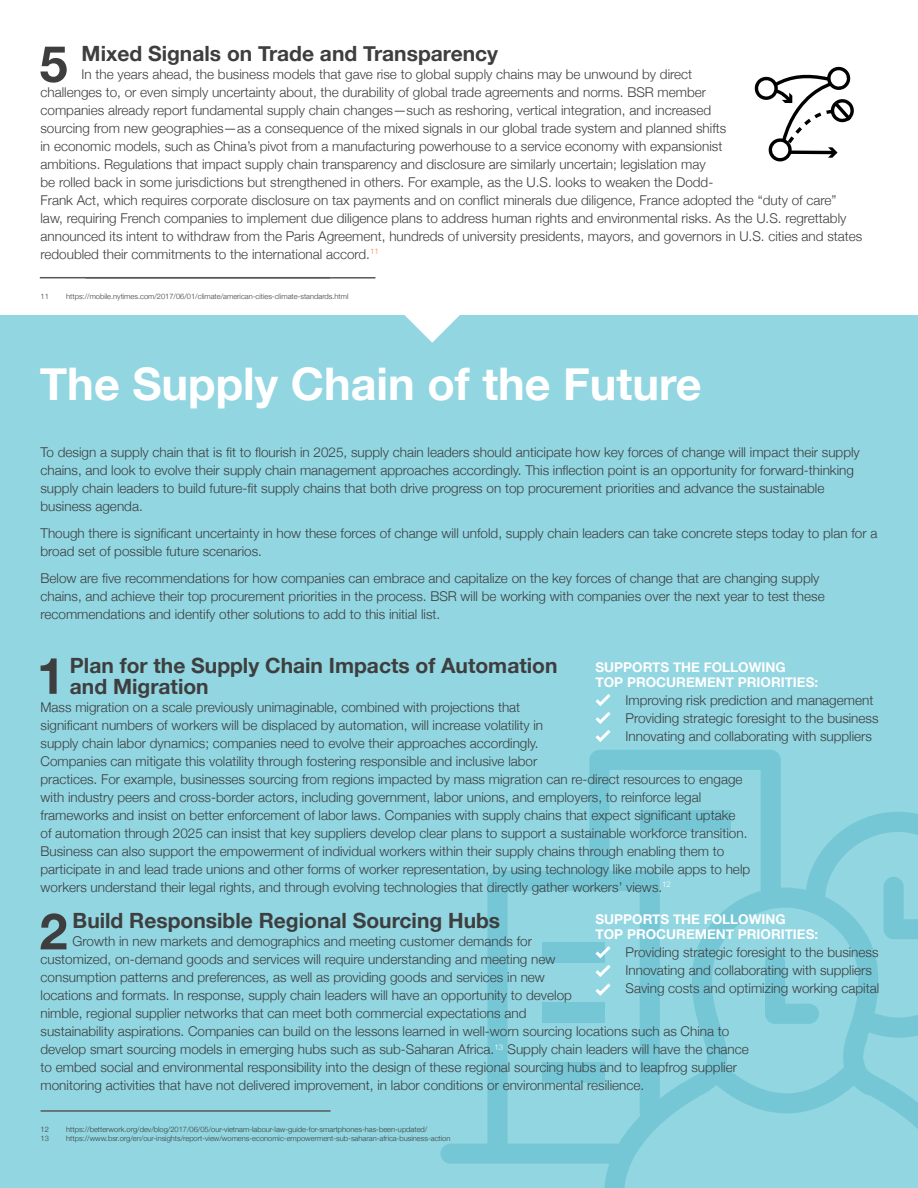
<style>
.page{position:relative;width:918px;height:1188px;background:#fff}
.page>*{position:absolute;margin:0;border:0;box-sizing:border-box;transform-origin:0 0}
.Drop_Cap{font:700 50.4px "Helvetica Neue";color:#3e3e3f}
.t1{font:700 45px "Helvetica Neue";color:#fff}
.Drop_Cap-2{font:700 21px/21px "Helvetica Neue";color:#3e3e3f}
.Drop_Cap-3{font:300 13.5px/18px "Helvetica Neue";color:#3e3e3f}
.t2{font:700 13.5px/15px "Helvetica Neue";color:#fff}
.t3{font:300 7.5px "Helvetica Neue";color:#3e3e3f}
</style>
<div class="page">
<div style="left:0;top:316px;width:918px;height:872px;background:#91d6e1"></div>
<svg style="left:441px;top:750px;width:477px;height:438px"></svg>
<svg style="left:884px;top:877px;width:34px;height:62px"></svg>
<svg style="left:765px;top:953px;width:54px;height:71px"></svg>
<div style="left:542px;top:942px;width:63px;height:20px;background:#76c7d6"></div>
<div style="left:542px;top:1002px;width:63px;height:20px;background:#76c7d6"></div>
<div style="left:542px;top:1062px;width:63px;height:20px;background:#76c7d6"></div>
<div style="left:640px;top:810px;width:90px;height:20px;background:#76c7d6"></div>
<svg style="left:397px;top:315px;width:70px;height:28px"></svg>
<svg style="left:754px;top:66px;width:100px;height:95px"></svg>
<svg style="left:592px;top:943px;width:22px;height:55px"></svg>
<svg style="left:595px;top:694px;width:16px;height:48px"></svg>
<hr style="left:40px;top:277px;width:290px;height:1px;background:#57585a">
<hr style="left:86px;top:277px;width:289px;height:2px;background:#57585a">
<hr style="left:41px;top:1110px;width:290px;height:2px;background:#57585a">
<p class="Drop_Cap" style="left:40px;top:24px;width:30px">5</p>
<p class="Drop_Cap-2" style="left:82px;top:44px;width:418px">Mixed Signals on Trade and Transparency</p>
<p class="Drop_Cap-3" style="left:40px;top:64px;width:823px;text-indent:41px">In the years ahead, the business models that gave rise to global supply chains may be unwound by direct<br>challenges to, or even simply uncertainty about, the durability of global trade agreements and norms. BSR member<br>companies already report fundamental supply chain changes—such as reshoring, vertical integration, and increased<br>sourcing from new geographies—as a consequence of the mixed signals in our global trade system and planned shifts<br>in economic models, such as China’s pivot from a manufacturing powerhouse to a service economy with expansionist<br>ambitions. Regulations that impact supply chain transparency and disclosure are similarly uncertain; legislation may<br>be rolled back in some jurisdictions but strengthened in others. For example, as the U.S. looks to weaken the Dodd-<br>Frank Act, which requires corporate disclosure on tax payments and on conflict minerals due diligence, France adopted the “duty of care”<br>law, requiring French companies to implement due diligence plans to address human rights and environmental risks. As the U.S. regrettably announced its intent to withdraw from the Paris Agreement, hundreds of university presidents, mayors, and governors in U.S. cities and states redoubled their commitments to the international accord.<sup>11</sup></p>
<p class="t3" style="left:40px;top:290px;width:10px">11</p>
<p class="t3" style="left:66px;top:290px;width:284px">https://mobile.nytimes.com/2017/06/01/climate/american-cities-climate-standards.html</p>
<p class="t1" style="left:40px;top:349px;width:663px">The Supply Chain of the Future</p>
<p class="Drop_Cap-3" style="left:40px;top:442px;width:821px">To design a supply chain that is fit to flourish in 2025, supply chain leaders should anticipate how key forces of change will impact their supply chains, and look to evolve their supply chain management approaches accordingly. This inflection point is an opportunity for forward-thinking supply chain leaders to build future-fit supply chains that both drive progress on top procurement priorities and advance the sustainable business agenda.</p>
<p class="Drop_Cap-3" style="left:40px;top:523px;width:838px">Though there is significant uncertainty in how these forces of change will unfold, supply chain leaders can take concrete steps today to plan for a broad set of possible future scenarios.</p>
<p class="Drop_Cap-3" style="left:40px;top:568px;width:786px">Below are five recommendations for how companies can embrace and capitalize on the key forces of change that are changing supply chains, and achieve their top procurement priorities in the process. BSR will be working with companies over the next year to test these recommendations and identify other solutions to add to this initial list.</p>
<p class="Drop_Cap" style="left:37px;top:636px;width:30px">1</p>
<p class="Drop_Cap-2" style="left:70px;top:655px;width:489px">Plan for the Supply Chain Impacts of Automation and Migration</p>
<p class="Drop_Cap-3" style="left:41px;top:697px;width:711px">Mass migration on a scale previously unimaginable, combined with projections that<br>significant numbers of workers will be displaced by automation, will increase volatility in<br>supply chain labor dynamics; companies need to evolve their approaches accordingly.<br>Companies can mitigate this volatility through fostering responsible and inclusive labor<br>practices. For example, businesses sourcing from regions impacted by mass migration can re-direct resources to engage with industry peers and cross-border actors, including government, labor unions, and employers, to reinforce legal frameworks and insist on better enforcement of labor laws. Companies with supply chains that expect significant uptake<br>of automation through 2025 can insist that key suppliers develop clear plans to support a sustainable workforce transition.<br>Business can also support the empowerment of individual workers within their supply chains through enabling them to participate in and lead trade unions and other forms of worker representation, by using technology like mobile apps to help workers understand their legal rights, and through evolving technologies that directly gather workers’ views.<sup>12</sup></p>
<p class="t2" style="left:596px;top:660px;width:224px">SUPPORTS THE FOLLOWING<br>TOP PROCUREMENT PRIORITIES:</p>
<p class="Drop_Cap-3" style="left:626px;top:690px;width:249px">Improving risk prediction and management</p>
<p class="Drop_Cap-3" style="left:626px;top:708px;width:255px">Providing strategic foresight to the business</p>
<p class="Drop_Cap-3" style="left:626px;top:726px;width:248px">Innovating and collaborating with suppliers</p>
<p class="Drop_Cap" style="left:40px;top:892px;width:30px">2</p>
<p class="Drop_Cap-2" style="left:73px;top:911px;width:429px">Build Responsible Regional Sourcing Hubs</p>
<p class="t2" style="left:596px;top:912px;width:224px">SUPPORTS THE FOLLOWING<br>TOP PROCUREMENT PRIORITIES:</p>
<p class="Drop_Cap-3" style="left:626px;top:942px;width:255px">Providing strategic foresight to the business</p>
<p class="Drop_Cap-3" style="left:626px;top:960px;width:248px">Innovating and collaborating with suppliers</p>
<p class="Drop_Cap-3" style="left:626px;top:978px;width:255px">Saving costs and optimizing working capital</p>
<p class="Drop_Cap-3" style="left:41px;top:932px;width:710px;text-indent:32px">Growth in new markets and demographics and meeting customer demands for<br>customized, on-demand goods and services will require understanding and meeting new<br>consumption patterns and preferences, as well as providing goods and services in new<br>locations and formats. In response, supply chain leaders will have an opportunity to develop<br>nimble, regional supplier networks that can meet both commercial expectations and<br>sustainability aspirations. Companies can build on the lessons learned in well-worn sourcing locations such as China to develop smart sourcing models in emerging hubs such as sub-Saharan Africa.<sup>13</sup> Supply chain leaders will have the chance to embed social and environmental responsibility into the design of these regional sourcing hubs and to leapfrog supplier monitoring activities that have not delivered improvement, in labor conditions or environmental resilience.</p>
<p class="t3" style="left:40px;top:1123px;width:10px">12</p>
<p class="t3" style="left:66px;top:1123px;width:363px">https://betterwork.org/dev/blog/2017/06/05/our-vietnam-labour-law-guide-for-smartphones-has-been-updated/</p>
<p class="t3" style="left:40px;top:1132px;width:10px">13</p>
<p class="t3" style="left:66px;top:1132px;width:386px">https://www.bsr.org/en/our-insights/report-view/womens-economic-empowerment-sub-saharan-africa-business-action</p>
</div>
